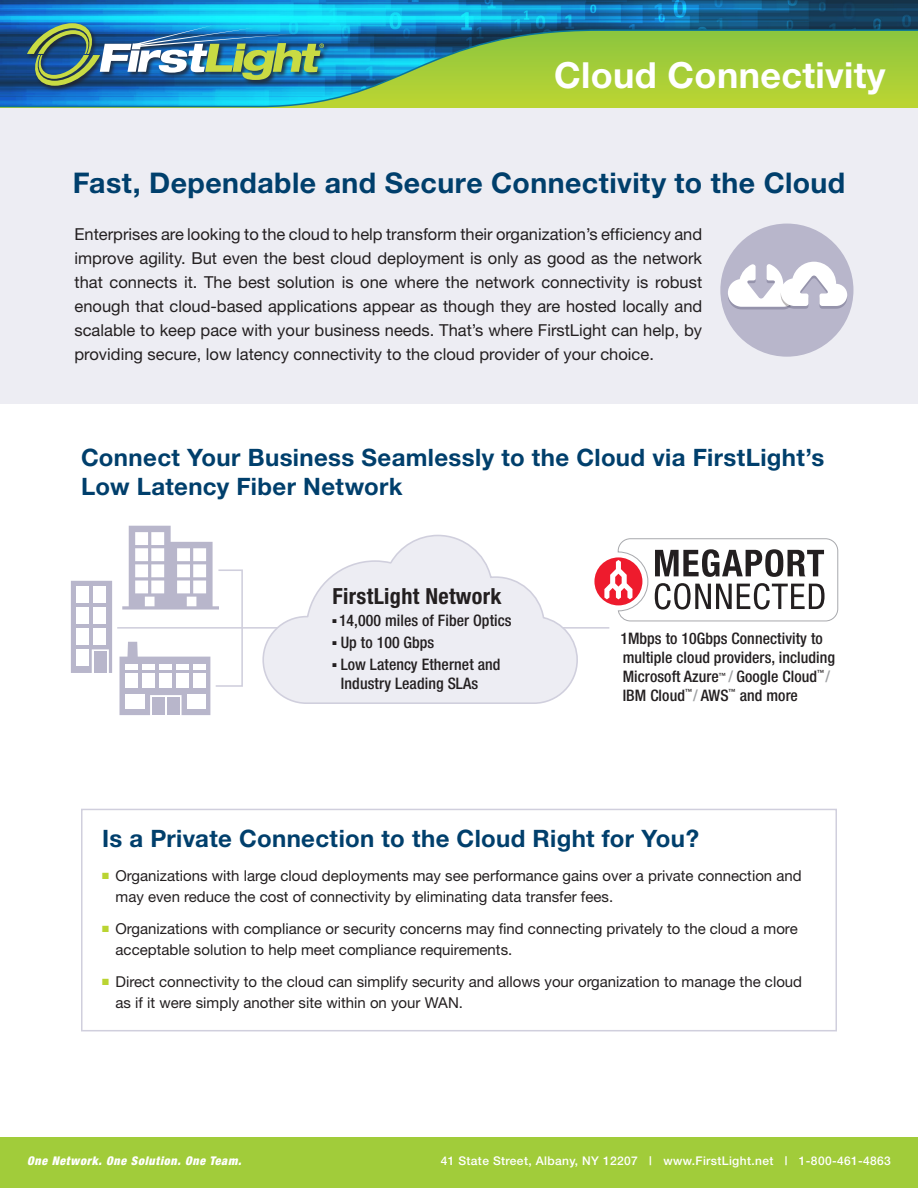
<style>
.page{position:relative;width:918px;height:1188px;background:#fff}
.page>*{position:absolute;margin:0;border:0;box-sizing:border-box;transform-origin:0 0}
.t1{font:700 36px "Helvetica Neue";letter-spacing:.01em;color:#fff}
.head1{font:700 28.5px "Helvetica Neue";letter-spacing:.015em;color:#003f6c}
.head1-2{font:700 24px/28.8px "Helvetica Neue";letter-spacing:.015em;color:#003f6c}
.t2{font:700 condensed 22.2px "Helvetica Neue";letter-spacing:.015em;color:#231f20}
.Body{font:16.5px/24px "Helvetica Neue";color:#231f20;text-align:justify}
.t3{font:500 condensed 15.9px/19px "Helvetica Neue";letter-spacing:.005em;color:#231f20}
.t4{font:500 condensed 15.9px "Helvetica Neue";color:#9d9fa2}
.t5{font:15px/21px "Helvetica Neue";color:#231f20}
.t6{font:500 12px "Helvetica Neue";letter-spacing:.03em;color:#fff}
.t7{font:italic 900 condensed 12px "Helvetica Neue";letter-spacing:.06em;color:#fff}
.t8{font:500 condensed 7.2px "Helvetica Neue";color:#231f20}
.s1{color:#9d9fa2}
.s2{color:#bad432}
</style>
<div class="page">
<div style="left:0;top:65px;width:918px;height:339px;background:#ededf3"></div>
<svg style="left:0;top:0;width:918px;height:108px"></svg>
<div style="left:0;top:1137px;width:918px;height:51px;background:#a1cc3a"></div>
<div style="left:26px;top:22px;width:304px;height:70px;background:#231f20;opacity:.75"></div>
<img style="left:27px;top:23px;width:297px;height:63px">
<div style="left:81px;top:809px;width:756px;height:222px;border:2px solid #d0cfdd"></div>
<div style="left:720px;top:224px;width:133px;height:133px;background:#b8b6cb;border-radius:50%"></div>
<svg style="left:728px;top:262px;width:119px;height:47px"></svg>
<svg style="left:71px;top:581px;width:41px;height:92px"></svg>
<div style="left:77px;top:628px;width:12px;height:17px;background:#fff"></div>
<div style="left:77px;top:649px;width:12px;height:17px;background:#fff"></div>
<div style="left:94px;top:628px;width:12px;height:17px;background:#fff"></div>
<div style="left:77px;top:607px;width:12px;height:17px;background:#fff"></div>
<div style="left:94px;top:607px;width:12px;height:17px;background:#fff"></div>
<div style="left:77px;top:587px;width:12px;height:16px;background:#fff"></div>
<div style="left:94px;top:587px;width:12px;height:16px;background:#fff"></div>
<div style="left:94px;top:652px;width:13px;height:21px;background:#b8b6cb"></div>
<svg style="left:594px;top:538px;width:244px;height:83px"></svg>
<hr style="left:117px;top:627px;width:492px;height:2px;background:#d0cfdd">
<svg style="left:120px;top:526px;width:124px;height:189px"></svg>
<svg style="left:262px;top:534px;width:317px;height:170px"></svg>
<h1 class="t1" style="left:554px;top:53px;width:333px">Cloud Connectivity</h1>
<p class="head1" style="left:73px;top:165px;width:774px">Fast, Dependable and Secure Connectivity to the Cloud</p>
<p class="Body" style="left:75px;top:222px;width:629px">Enterprises are looking to the cloud to help transform their organization’s efficiency and improve agility. But even the best cloud deployment is only as good as the network that connects it. The best solution is one where the network connectivity is robust enough that cloud-based applications appear as though they are hosted locally and scalable to keep pace with your business needs. That’s where FirstLight can help, by providing secure, low latency connectivity to the cloud provider of your choice.</p>
<p class="head1-2" style="left:81px;top:442px;width:745px">Connect Your Business Seamlessly to the Cloud via FirstLight’s<br>Low Latency Fiber Network</p>
<p class="t2" style="left:333px;top:582px;width:171px">FirstLight Network</p>
<p class="t3" style="left:333px;top:610px;width:181px">■ 14,000 miles of Fiber Optics</p>
<p class="t3" style="left:333px;top:633px;width:103px">■ Up to 100 Gbps</p>
<p class="t3" style="left:341px;top:655px;width:161px;text-indent:-8px">■ Low Latency Ethernet and<br>Industry Leading SLAs</p>
<p class="t3" style="left:620px;top:628px;width:216px">1Mbps to 10Gbps Connectivity to multiple cloud providers, including<br>Microsoft Azure</p>
<p class="t8" style="left:719px;top:671px;width:9px">™</p>
<p class="t3" style="left:728px;top:666px;width:90px"><span class="s1">/</span> Google Cloud</p>
<p class="t8" style="left:817px;top:668px;width:9px">™</p>
<p class="t4" style="left:826px;top:667px;width:6px">/</p>
<p class="t3" style="left:623px;top:685px;width:64px">IBM Cloud</p>
<p class="t8" style="left:685px;top:687px;width:9px">™</p>
<p class="t3" style="left:693px;top:685px;width:37px"><span class="s1">/</span> AWS</p>
<p class="t8" style="left:729px;top:687px;width:9px">™</p>
<p class="t3" style="left:740px;top:685px;width:60px">and more</p>
<p class="head1-2" style="left:102px;top:823px;width:599px">Is a Private Connection to the Cloud Right for You?</p>
<p class="t5" style="left:116px;top:865px;width:688px;text-indent:-14px"><span class="s2">■</span> Organizations with large cloud deployments may see performance gains over a private connection and may even reduce the cost of connectivity by eliminating data transfer fees.</p>
<p class="t5" style="left:116px;top:918px;width:684px;text-indent:-14px"><span class="s2">■</span> Organizations with compliance or security concerns may find connecting privately to the cloud a more acceptable solution to help meet compliance requirements.</p>
<p class="t5" style="left:116px;top:971px;width:688px;text-indent:-14px"><span class="s2">■</span> Direct connectivity to the cloud can simplify security and allows your organization to manage the cloud as if it were simply another site within on your WAN.</p>
<p class="t7" style="left:27px;top:1154px;width:216px">One Network. One Solution. One Team.</p>
<p class="t6" style="left:441px;top:1154px;width:452px">41 State Street, Albany, NY 12207 | www.FirstLight.net | 1-800-461-4863</p>
</div>
